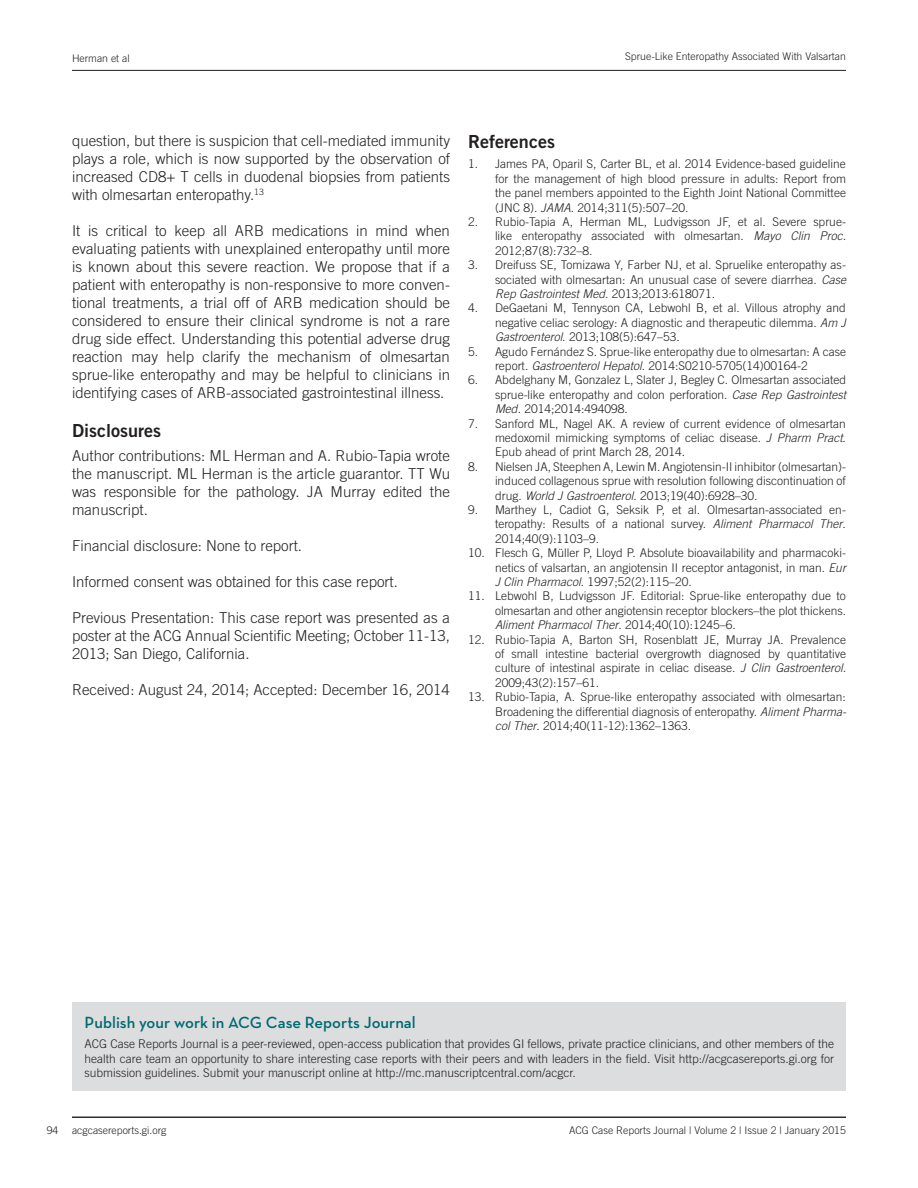
<style>
.page{position:relative;width:918px;height:1188px;background:#fff}
.page>*{position:absolute;margin:0;border:0;box-sizing:border-box;transform-origin:0 0}
.t1{font:18px "Trade Gothic LT Std Bd 2";color:#231f20}
.t2{font:600 16.5px "Neutraface Text";color:#006a71}
.CRJ_Paragraph_Style{font:300 15px/18px "Trade Gothic LT Std";color:#231f20;text-align:justify}
.t3{font:300 12px/14.4px "Trade Gothic LT Std";color:#231f20;text-align:justify}
.t4{font:300 10.5px "Trade Gothic LT Std";color:#231f20}
.s1{font-style:italic}
</style>
<div class="page">
<div style="left:73px;top:1002px;width:773px;height:89px;background:#dcdddf"></div>
<hr style="left:72px;top:70px;width:774px;height:1px;background:#231f20">
<hr style="left:72px;top:1117px;width:774px;height:1px;background:#231f20">
<p class="t4" style="left:72px;top:52px;width:59px">Herman et al</p>
<p class="t4" style="left:625px;top:50px;width:222px">Sprue-Like Enteropathy Associated With Valsartan</p>
<p class="CRJ_Paragraph_Style" style="left:72px;top:131px;width:380px">question, but there is suspicion that cell-mediated immunity plays a role, which is now supported by the observation of increased CD8+ T cells in duodenal biopsies from patients with olmesartan enteropathy.<sup>13</sup></p>
<p class="CRJ_Paragraph_Style" style="left:72px;top:221px;width:380px">It is critical to keep all ARB medications in mind when evaluating patients with unexplained enteropathy until more is known about this severe reaction. We propose that if a patient with enteropathy is non-responsive to more conven&shy;tional treatments, a trial off of ARB medication should be considered to ensure their clinical syndrome is not a rare drug side effect. Understanding this potential adverse drug reaction may help clarify the mechanism of olmesartan sprue-like enteropathy and may be helpful to clinicians in identifying cases of ARB-associated gastrointestinal illness.</p>
<p class="t1" style="left:72px;top:420px;width:90px">Disclosures</p>
<p class="CRJ_Paragraph_Style" style="left:72px;top:447px;width:380px">Author contributions: ML Herman and A. Rubio-Tapia wrote the manuscript. ML Herman is the article guarantor. TT Wu was responsible for the pathology. JA Murray edited the manuscript.</p>
<p class="CRJ_Paragraph_Style" style="left:72px;top:537px;width:232px">Financial disclosure: None to report.</p>
<p class="CRJ_Paragraph_Style" style="left:72px;top:573px;width:327px">Informed consent was obtained for this case report.</p>
<p class="CRJ_Paragraph_Style" style="left:72px;top:609px;width:380px">Previous Presentation: This case report was presented as a poster at the ACG Annual Scientific Meeting; October 11-13, 2013; San Diego, California.</p>
<p class="CRJ_Paragraph_Style" style="left:72px;top:681px;width:379px">Received: August 24, 2014; Accepted: December 16, 2014</p>
<p class="t1" style="left:468px;top:130px;width:88px">References</p>
<p class="t3" style="left:495px;top:157px;width:353px;text-indent:-27px">1. James PA, Oparil S, Carter BL, et al. 2014 Evidence-based guideline for the management of high blood pressure in adults: Report from the panel members appointed to the Eighth Joint National Committee (JNC 8). <span class="s1">JAMA</span>. 2014;311(5):507–20.</p>
<p class="t3" style="left:495px;top:214px;width:353px;text-indent:-27px">2. Rubio-Tapia A, Herman ML, Ludvigsson JF, et al. Severe sprue&shy;like enteropathy associated with olmesartan. <span class="s1">Mayo Clin Proc.<br></span>2012;87(8):732–8.</p>
<p class="t3" style="left:495px;top:258px;width:353px;text-indent:-27px">3. Dreifuss SE, Tomizawa Y, Farber NJ, et al. Spruelike enteropathy as&shy;sociated with olmesartan: An unusual case of severe diarrhea. <span class="s1">Case Rep Gastrointest Med</span>. 2013;2013:618071.</p>
<p class="t3" style="left:495px;top:301px;width:353px;text-indent:-27px">4. DeGaetani M, Tennyson CA, Lebwohl B, et al. Villous atrophy and negative celiac serology: A diagnostic and therapeutic dilemma. <span class="s1">Am J Gastroenterol</span>. 2013;108(5):647–53.</p>
<p class="t3" style="left:495px;top:344px;width:353px;text-indent:-27px">5. Agudo Fernández S. Sprue-like enteropathy due to olmesartan: A case report. <span class="s1">Gastroenterol Hepatol</span>. 2014:S0210-5705(14)00164-2</p>
<p class="t3" style="left:495px;top:373px;width:353px;text-indent:-27px">6. Abdelghany M, Gonzalez L, Slater J, Begley C. Olmesartan associated sprue-like enteropathy and colon perforation. <span class="s1">Case Rep Gastrointest Med</span>. 2014;2014:494098.</p>
<p class="t3" style="left:495px;top:416px;width:352px;text-indent:-27px">7. Sanford ML, Nagel AK. A review of current evidence of olmesartan medoxomil mimicking symptoms of celiac disease. <span class="s1">J Pharm Pract</span>.<br>Epub ahead of print March 28, 2014.</p>
<p class="t3" style="left:495px;top:459px;width:353px;text-indent:-27px">8. Nielsen JA, Steephen A, Lewin M. Angiotensin-II inhibitor (olmesartan)- induced collagenous sprue with resolution following discontinuation of drug. <span class="s1">World J Gastroenterol</span>. 2013;19(40):6928–30.</p>
<p class="t3" style="left:495px;top:502px;width:353px;text-indent:-27px">9. Marthey L, Cadiot G, Seksik P, et al. Olmesartan-associated en&shy;teropathy: Results of a national survey. <span class="s1">Aliment Pharmacol Ther</span>.<br>2014;40(9):1103–9.</p>
<p class="t3" style="left:495px;top:546px;width:353px;text-indent:-27px">10. Flesch G, Müller P, Lloyd P. Absolute bioavailability and pharmacoki&shy;netics of valsartan, an angiotensin II receptor antagonist, in man. <span class="s1">Eur J Clin Pharmacol</span>. 1997;52(2):115–20.</p>
<p class="t3" style="left:495px;top:589px;width:353px;text-indent:-27px">11. Lebwohl B, Ludvigsson JF. Editorial: Sprue-like enteropathy due to olmesartan and other angiotensin receptor blockers–the plot thickens.<br><span class="s1">Aliment Pharmacol Ther</span>. 2014;40(10):1245–6.</p>
<p class="t3" style="left:495px;top:632px;width:353px;text-indent:-27px">12. Rubio-Tapia A, Barton SH, Rosenblatt JE, Murray JA. Prevalence of small intestine bacterial overgrowth diagnosed by quantitative culture of intestinal aspirate in celiac disease. <span class="s1">J Clin Gastroenterol.<br></span>2009;43(2):157–61.</p>
<p class="t3" style="left:495px;top:690px;width:353px;text-indent:-27px">13. Rubio-Tapia, A. Sprue-like enteropathy associated with olmesartan:<br>Broadening the differential diagnosis of enteropathy. <span class="s1">Aliment Pharma&shy;col Ther</span>. 2014;40(11-12):1362–1363.</p>
<h2 class="t2" style="left:85px;top:1012px;width:333px">Publish your work in ACG Case Reports Journal</h2>
<p class="t3" style="left:85px;top:1037px;width:751px">ACG Case Reports Journal is a peer-reviewed, open-access publication that provides GI fellows, private practice clinicians, and other members of the health care team an opportunity to share interesting case reports with their peers and with leaders in the field. Visit http://acgcasereports.gi.org for submission guidelines. Submit your manuscript online at http://mc.manuscriptcentral.com/acgcr.</p>
<p class="t4" style="left:47px;top:1124px;width:13px">94</p>
<p class="t4" style="left:569px;top:1124px;width:278px">ACG Case Reports Journal | Volume 2 | Issue 2 | January 2015</p>
<p class="t4" style="left:72px;top:1124px;width:96px">acgcasereports.gi.org</p>
</div>
